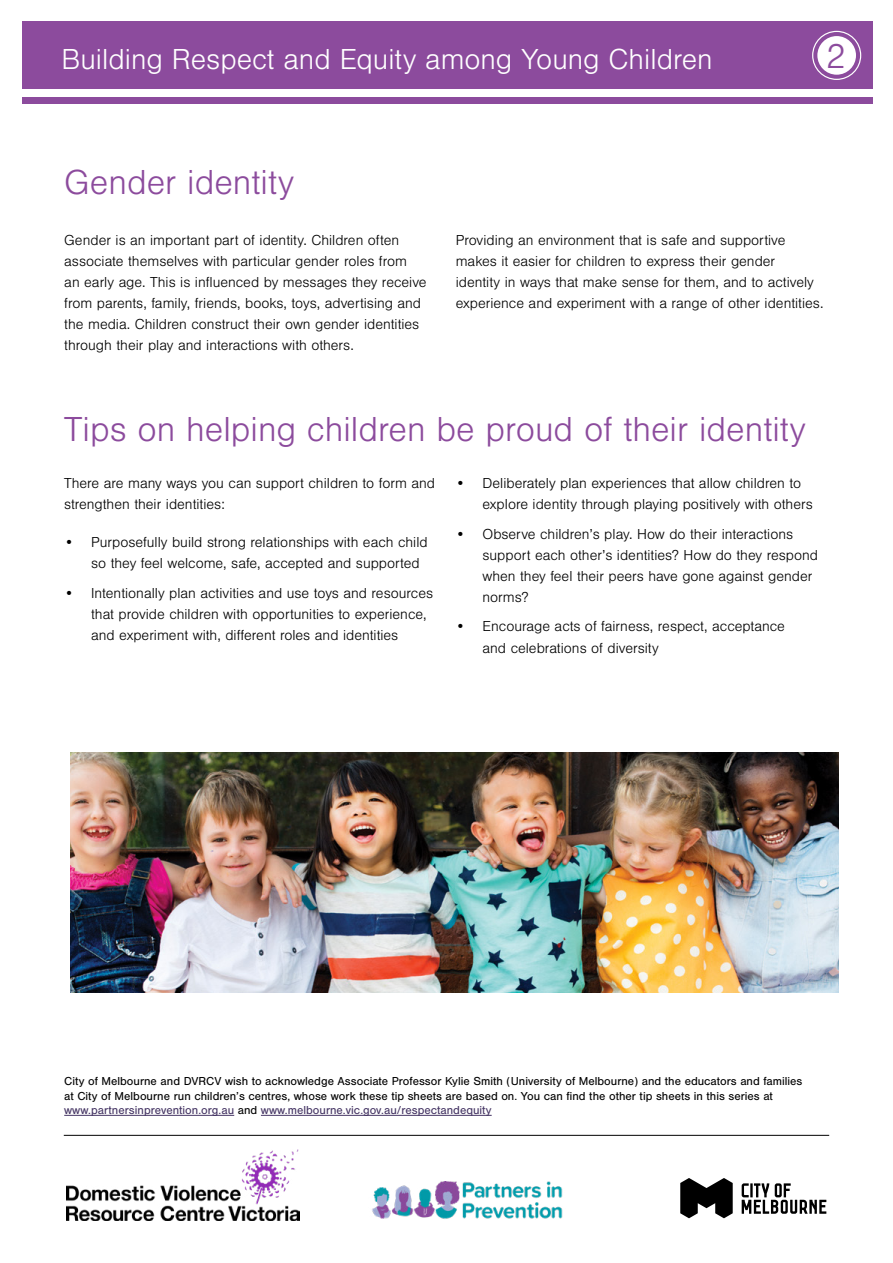
<style>
.page{position:relative;width:893px;height:1263px;background:#fff}
.page>*{position:absolute;margin:0;border:0;box-sizing:border-box;transform-origin:0 0}
.t1{font:300 36px "Nimbus San";color:#8c4b9d}
.t2{font:300 30px "Nimbus San";color:#fff}
.t3{font:300 15px/21px "Nimbus San";color:#000}
.t4{font:12px/14.4px "Nimbus San";color:#000}
.s1{color:#443463}
</style>
<div class="page">
<div style="left:22px;top:98px;width:851px;height:6px;background:#8c4b9d"></div>
<div style="left:22px;top:21px;width:851px;height:68px;background:#8c4b9d"></div>
<hr style="left:64px;top:1135px;width:765px;height:1px;background:#000">
<hr style="left:64px;top:1115px;width:170px;height:1px;background:#443463">
<hr style="left:261px;top:1115px;width:231px;height:1px;background:#443463">
<img style="left:66px;top:1149px;width:233px;height:71px">
<svg style="left:680px;top:1178px;width:53px;height:40px"></svg>
<svg style="left:742px;top:1183px;width:84px;height:31px"></svg>
<hr style="left:750px;top:1183px;width:3px;height:14px;background:#000">
<img style="left:372px;top:1181px;width:191px;height:38px">
<div style="left:812px;top:31px;width:49px;height:49px;border:1px solid #fff;border-radius:50%"></div>
<div style="left:817px;top:36px;width:39px;height:39px;background:#fff;border-radius:50%"></div>
<img style="left:71px;top:752px;width:767px;height:240px">
<h2 class="t2" style="left:62px;top:44px;width:653px">Building Respect and Equity among Young Children</h2>
<h1 class="t1" style="left:64px;top:163px;width:231px">Gender identity</h1>
<h1 class="t1" style="left:826px;top:37px;width:22px">2</h1>
<p class="t3" style="left:64px;top:230px;width:364px">Gender is an important part of identity. Children often associate themselves with particular gender roles from<br>an early age. This is influenced by messages they receive from parents, family, friends, books, toys, advertising and the media. Children construct their own gender identities through their play and interactions with others.</p>
<p class="t3" style="left:456px;top:230px;width:369px">Providing an environment that is safe and supportive makes it easier for children to express their gender identity in ways that make sense for them, and to actively experience and experiment with a range of other identities.</p>
<h1 class="t1" style="left:64px;top:410px;width:743px">Tips on helping children be proud of their identity</h1>
<p class="t3" style="left:64px;top:473px;width:373px">There are many ways you can support children to form and strengthen their identities:</p>
<p class="t3" style="left:91px;top:532px;width:338px;text-indent:-27px">• Purposefully build strong relationships with each child so they feel welcome, safe, accepted and supported</p>
<p class="t3" style="left:91px;top:583px;width:344px;text-indent:-27px">• Intentionally plan activities and use toys and resources that provide children with opportunities to experience, and experiment with, different roles and identities</p>
<p class="t3" style="left:482px;top:473px;width:332px;text-indent:-27px">• Deliberately plan experiences that allow children to explore identity through playing positively with others</p>
<p class="t3" style="left:482px;top:524px;width:337px;text-indent:-27px">• Observe children’s play. How do their interactions support each other’s identities? How do they respond when they feel their peers have gone against gender norms?</p>
<p class="t3" style="left:482px;top:616px;width:304px;line-height:21.6px;text-indent:-27px">• Encourage acts of fairness, respect, acceptance and celebrations of diversity</p>
<p class="t4" style="left:64px;top:1074px;width:740px">City of Melbourne and DVRCV wish to acknowledge Associate Professor Kylie Smith (University of Melbourne) and the educators and families at City of Melbourne run children’s centres, whose work these tip sheets are based on. You can find the other tip sheets in this series at <span class="s1">www.partnersinprevention.org.au</span> and <span class="s1">www.melbourne.vic.gov.au/respectandequity</span></p>
</div>
